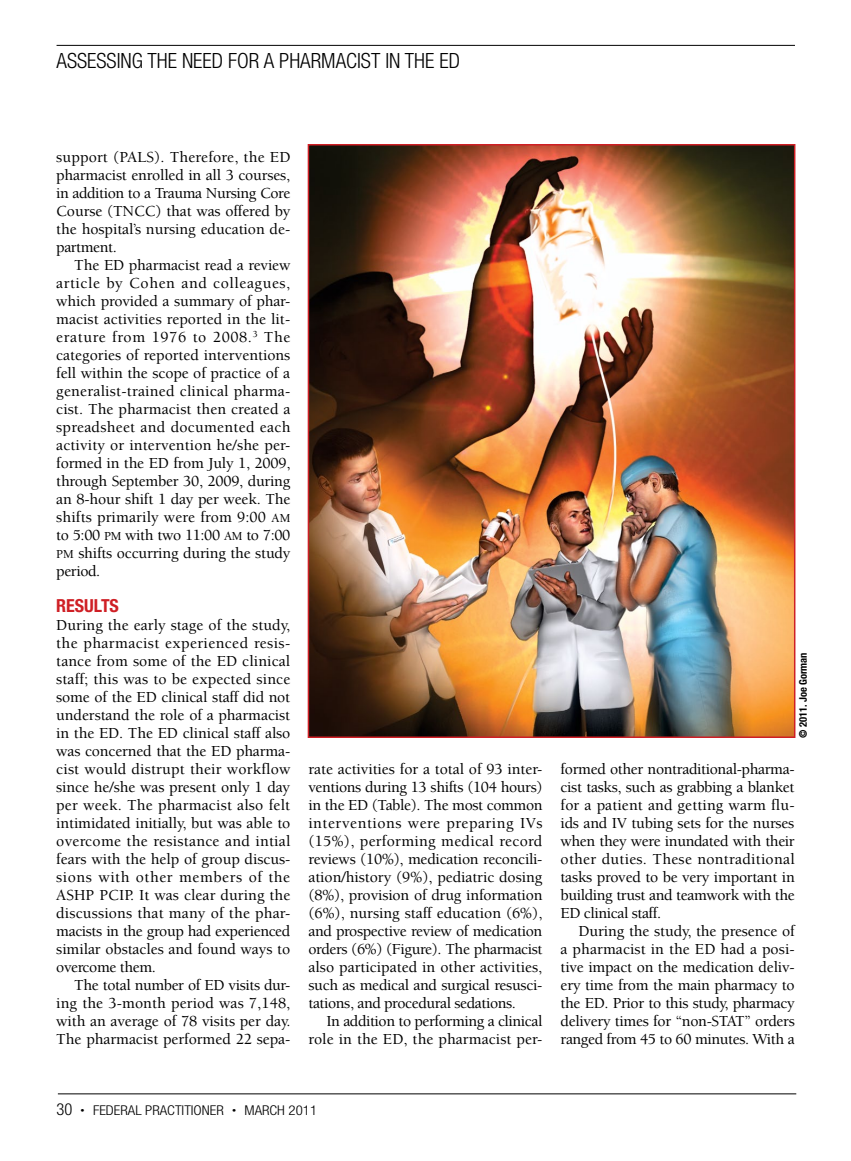
<style>
.page{position:relative;width:851px;height:1161px;background:#fff}
.page>*{position:absolute;margin:0;border:0;box-sizing:border-box;transform-origin:0 0}
.t1{font:300 condensed 21px "Helvetica Neue LT Std";color:#000}
.t2{font:700 condensed 18px "Helvetica Neue LT Std";color:#cf1f25}
.t1-2{font:500 15.75px/18px "Berkeley Std";letter-spacing:-.025em;color:#000;text-align:justify}
.t2-2{font:500 15.75px/18px "Berkeley Std";letter-spacing:-.005em;color:#000;text-align:justify}
.t3{font:300 condensed 13.5px "Helvetica Neue LT Std";color:#000;scale:1.1 1}
.t4{font:700 condensed 10.5px "Helvetica Neue LT Std";color:#000}
.s1{font-family:"Berkeley Std Medium SC800";font-weight:400;font-size:12.6px}
.s2{font-size:16.5px}
.s3{font-size:7.5px}
</style>
<div class="page">
<hr style="left:57px;top:45px;width:738px;height:1px;background:#000">
<hr style="left:58px;top:1094px;width:738px;height:1px;background:#000">
<img style="left:311px;top:147px;width:481px;height:588px">
<div style="left:308px;top:144px;width:487px;height:594px;border:2px solid #cf1f25"></div>
<p class="t1" style="left:57px;top:49px;width:405px">ASSESSING THE NEED FOR A PHARMACIST IN THE ED</p>
<p class="t2-2" style="left:56px;top:148px;width:236px">support (PALS). Therefore, the ED pharmacist enrolled in all 3 courses, in addition to a Trauma Nursing Core Course (TNCC) that was offered by the hospital’s nursing education de&shy;partment.</p>
<p class="t1-2" style="left:56px;top:256px;width:236px;text-indent:18px">The ED pharmacist read a review article by Cohen and colleagues, which provided a summary of phar&shy;macist activities reported in the lit&shy;erature from 1976 to 2008.<sup>3</sup> The categories of reported interventions fell within the scope of practice of a generalist-trained clinical pharma&shy;cist. The pharmacist then created a spreadsheet and documented each activity or intervention he/she per&shy;formed in the ED from July 1, 2009, through September 30, 2009, during an 8-hour shift 1 day per week. The shifts primarily were from 9:00 <span class="s1">AM </span>to 5:00 <span class="s1">PM</span> with two 11:00 <span class="s1">AM</span> to 7:00<br><span class="s1">PM</span> shifts occurring during the study period.</p>
<h2 class="t2" style="left:56px;top:595px;width:64px">RESULTS</h2>
<p class="t2-2" style="left:56px;top:616px;width:236px">During the early stage of the study, the pharmacist experienced resis&shy;tance from some of the ED clinical staff; this was to be expected since some of the ED clinical staff did not understand the role of a pharmacist in the ED. The ED clinical staff also was concerned that the ED pharma&shy;cist would distrupt their workflow since he/she was present only 1 day per week. The pharmacist also felt intimidated initially, but was able to overcome the resistance and intial fears with the help of group discus&shy;sions with other members of the ASHP PCIP. It was clear during the discussions that many of the phar&shy;macists in the group had experienced similar obstacles and found ways to overcome them.</p>
<p class="t1-2" style="left:56px;top:976px;width:236px;text-indent:18px">The total number of ED visits dur&shy;ing the 3-month period was 7,148, with an average of 78 visits per day.<br>The pharmacist performed 22 sepa-</p>
<p class="t1-2" style="left:308px;top:760px;width:236px">rate activities for a total of 93 inter&shy;ventions during 13 shifts (104 hours) in the ED (Table). The most common interventions were preparing IVs (15%), performing medical record reviews (10%), medication reconcili&shy;ation/history (9%), pediatric dosing (8%), provision of drug information (6%), nursing staff education (6%), and prospective review of medication orders (6%) (Figure). The pharmacist also participated in other activities, such as medical and surgical resusci&shy;tations, and procedural sedations.</p>
<p class="t1-2" style="left:308px;top:1012px;width:236px;text-align:right">In addition to performing a clinical role in the ED, the pharmacist per-</p>
<p class="t4" style="left:796px;top:738px;width:87px;rotate:-90deg">© 2011. Joe Gorman</p>
<p class="t1-2" style="left:560px;top:760px;width:236px">formed other nontraditional-pharma&shy;cist tasks, such as grabbing a blanket for a patient and getting warm flu&shy;ids and IV tubing sets for the nurses when they were inundated with their other duties. These nontraditional tasks proved to be very important in building trust and teamwork with the ED clinical staff.</p>
<p class="t1-2" style="left:560px;top:922px;width:236px;text-indent:18px">During the study, the presence of a pharmacist in the ED had a posi&shy;tive impact on the medication deliv&shy;ery time from the main pharmacy to the ED. Prior to this study, pharmacy delivery times for “non-STAT” orders ranged from 45 to 60 minutes. With a</p>
<p class="t3" style="left:57px;top:1103px;width:238px"><span class="s2">30</span> <span class="s3">•</span> FEDERAL PRACTITIONER <span class="s3">•</span> MARCH 2011</p>
</div>
